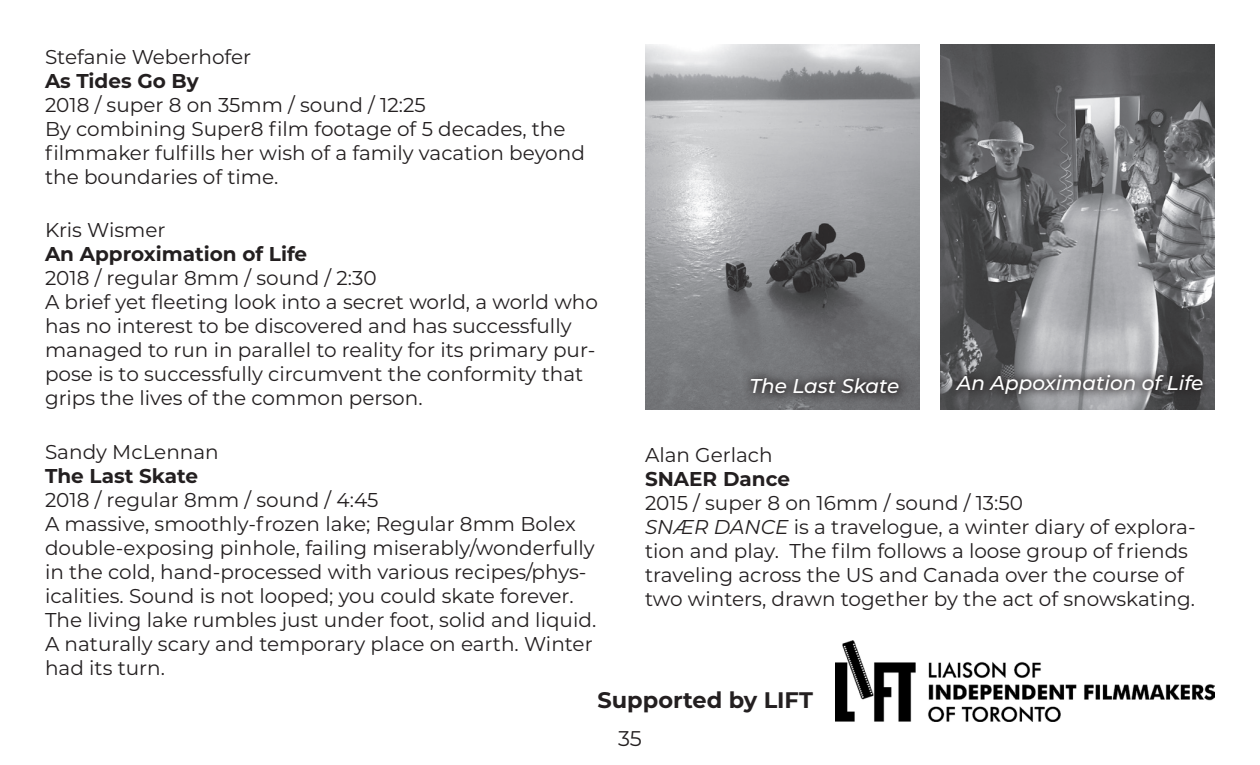
<style>
.page{position:relative;width:1260px;height:765px;background:#fff}
.page>*{position:absolute;margin:0;border:0;box-sizing:border-box;transform-origin:0 0}
.t1{font:700 22.5px "Montserrat";color:#231f20}
.t2{font:21.25px "Montserrat";color:#231f20}
.t3{font:20px/24px "Montserrat";color:#231f20}
.t4{font:700 20px "Montserrat";color:#231f20}
.Art_Title_Overlay{font:italic 500 20px "Montserrat";color:#fff}
.s1{font-style:italic}
</style>
<div class="page">
<img style="left:835px;top:640px;width:380px;height:82px">
<img style="left:941px;top:44px;width:273px;height:365px">
<svg style="left:946px;top:364px;width:267px;height:39px;background:#6b6b6d"></svg>
<img style="left:646px;top:44px;width:273px;height:365px">
<svg style="left:740px;top:368px;width:170px;height:36px;background:#5f6062"></svg>
<p class="t3" style="left:45px;top:45px;width:208px">Stefanie Weberhofer</p>
<p class="t4" style="left:45px;top:67px;width:155px">As Tides Go By</p>
<p class="t3" style="left:45px;top:93px;width:382px">2018 / super 8 on 35mm / sound / 12:25</p>
<p class="t3" style="left:45px;top:117px;width:541px">By combining Super8 film footage of 5 decades, the filmmaker fulfills her wish of a family vacation beyond the boundaries of time.</p>
<p class="t3" style="left:45px;top:218px;width:122px">Kris Wismer</p>
<p class="t4" style="left:45px;top:240px;width:264px">An Approximation of Life</p>
<p class="t3" style="left:45px;top:266px;width:333px">2018 / regular 8mm / sound / 2:30</p>
<p class="t3" style="left:45px;top:290px;width:555px">A brief yet fleeting look into a secret world, a world who has no interest to be discovered and has successfully managed to run in parallel to reality for its primary pur&shy;pose is to successfully circumvent the conformity that grips the lives of the common person.</p>
<p class="t3" style="left:45px;top:439px;width:175px">Sandy McLennan</p>
<p class="t4" style="left:45px;top:461px;width:155px">The Last Skate</p>
<p class="t3" style="left:45px;top:487px;width:335px">2018 / regular 8mm / sound / 4:45</p>
<p class="t3" style="left:45px;top:511px;width:553px">A massive, smoothly-frozen lake; Regular 8mm Bolex double-exposing pinhole, failing miserably/wonderfully in the cold, hand-processed with various recipes/phys&shy;icalities. Sound is not looped; you could skate forever.<br>The living lake rumbles just under foot, solid and liquid.<br>A naturally scary and temporary place on earth. Winter had its turn.</p>
<p class="Art_Title_Overlay" style="left:749px;top:372px;width:151px">The Last Skate</p>
<p class="Art_Title_Overlay" style="left:957px;top:369px;width:248px">An Appoximation of Life</p>
<p class="t3" style="left:645px;top:442px;width:129px">Alan Gerlach</p>
<p class="t4" style="left:645px;top:465px;width:147px">SNAER Dance</p>
<p class="t3" style="left:645px;top:490px;width:380px">2015 / super 8 on 16mm / sound / 13:50</p>
<p class="t3" style="left:645px;top:514px;width:552px"><span class="s1">SNÆR DANCE</span> is a travelogue, a winter diary of explora&shy;tion and play. The film follows a loose group of friends traveling across the US and Canada over the course of two winters, drawn together by the act of snowskating.</p>
<p class="t1" style="left:598px;top:683px;width:217px">Supported by LIFT</p>
<p class="t2" style="left:618px;top:723px;width:25px">35</p>
</div>
